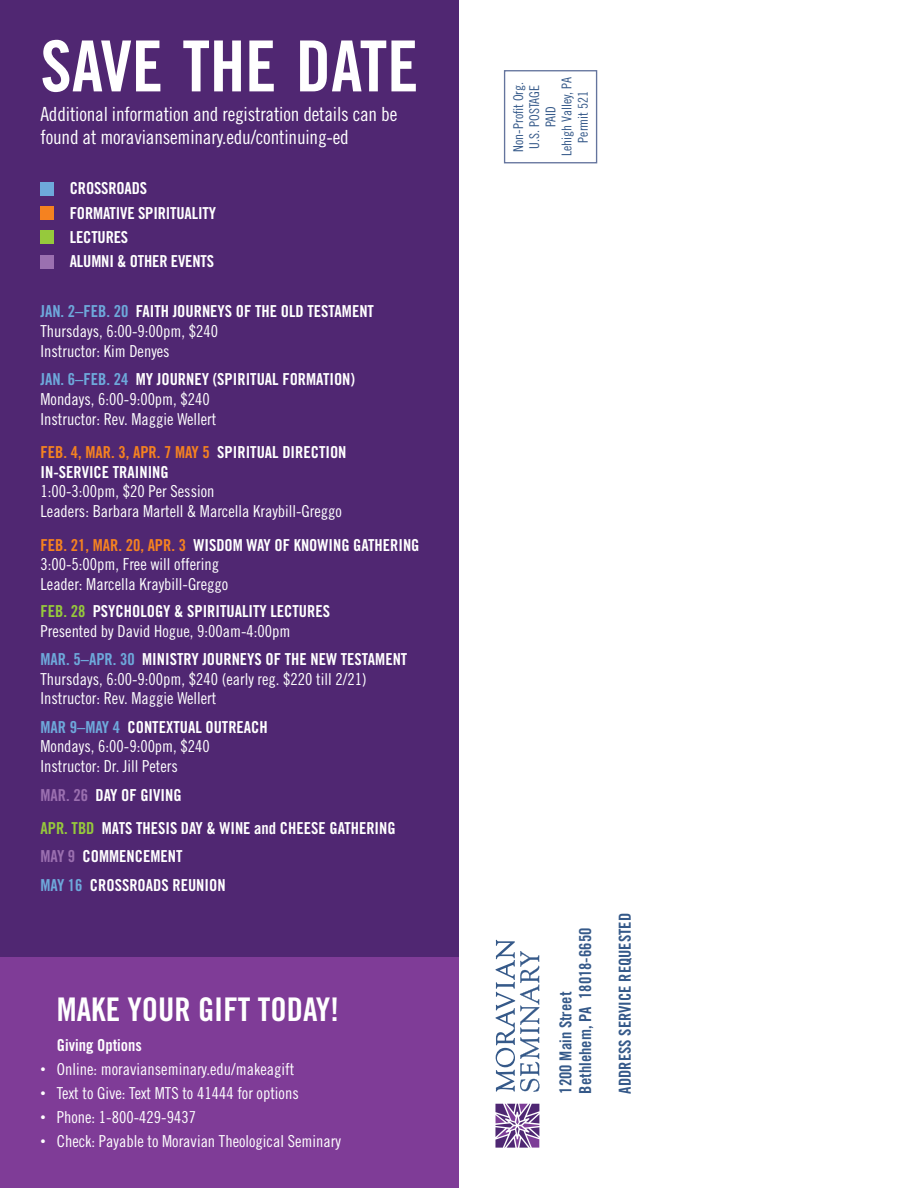
<style>
.page{position:relative;width:918px;height:1188px;background:#fff}
.page>*{position:absolute;margin:0;border:0;box-sizing:border-box;transform-origin:0 0}
.t1{font:70.5px "Trade Gothic LT Std Bd Cn 20";color:#fff}
.t2{font:32.55px "Trade Gothic LT Std Bd Cn 20";color:#fff}
.t3{font:19.5px/23.4px "Trade Gothic LT Std Cn 18";letter-spacing:-.01em;color:#fff}
.t4{font:16.5px/19.8px "Trade Gothic LT Std Cn 18";color:#fff}
.t5{font:16.5px/24.3px "Trade Gothic LT Std Bd Cn 20";color:#fff}
.t6{font:16.5px/19.8px "Trade Gothic LT Std Bd Cn 20";color:#355989}
.t7{font:13.5px/16.2px "Trade Gothic LT Std Cn 18";color:#355989;text-align:center}
.s1{color:#6ea9db}
.s2{color:#f58220}
.s3{color:#96c93c}
.s4{color:#9b70b0}
.s5{font-family:"Trade Gothic LT Std Bd Cn 20";font-size:10.5px}
</style>
<div class="page">
<div style="left:0;top:0;width:459px;height:1188px;background:#502772"></div>
<div style="left:0;top:957px;width:459px;height:231px;background:#7f3c97"></div>
<svg style="left:495px;top:1104px;width:44px;height:44px"></svg>
<svg style="left:495px;top:940px;width:44px;height:152px"></svg>
<div style="left:40px;top:182px;width:14px;height:14px;background:#6ea9db"></div>
<div style="left:41px;top:207px;width:13px;height:13px;background:#f58220"></div>
<div style="left:40px;top:231px;width:14px;height:13px;background:#96c93c"></div>
<div style="left:40px;top:255px;width:14px;height:13px;background:#9b70b0"></div>
<div style="left:504px;top:70px;width:93px;height:93px;border:1px solid #64749d"></div>
<h1 class="t1" style="left:40px;top:23px;width:380px">SAVE THE DATE</h1>
<p class="t3" style="left:40px;top:102px;width:358px">Additional information and registration details can be found at moravianseminary.edu/continuing-ed</p>
<p class="t5" style="left:70px;top:176px;width:148px">CROSSROADS<br>FORMATIVE SPIRITUALITY<br>LECTURES<br>ALUMNI &amp; OTHER EVENTS</p>
<p class="t5" style="left:41px;top:299px;width:335px"><span class="s1">JAN. 2–FEB. 20</span> FAITH JOURNEYS OF THE OLD TESTAMENT</p>
<p class="t4" style="left:41px;top:321px;width:179px">Thursdays, 6:00-9:00pm, $240<br>Instructor: Kim Denyes</p>
<p class="t5" style="left:41px;top:367px;width:316px"><span class="s1">JAN. 6–FEB. 24</span> MY JOURNEY (SPIRITUAL FORMATION)</p>
<p class="t4" style="left:41px;top:389px;width:177px">Mondays, 6:00-9:00pm, $240<br>Instructor: Rev. Maggie Wellert</p>
<p class="t5" style="left:41px;top:442px;width:308px;line-height:19.8px"><span class="s2">FEB. 4, MAR. 3, APR. 7 MAY 5</span> SPIRITUAL DIRECTION<br>IN-SERVICE TRAINING</p>
<p class="t4" style="left:41px;top:482px;width:303px">1:00-3:00pm, $20 Per Session<br>Leaders: Barbara Martell &amp; Marcella Kraybill-Greggo</p>
<p class="t5" style="left:41px;top:532px;width:381px"><span class="s2">FEB. 21, MAR. 20, APR. 3</span> WISDOM WAY OF KNOWING GATHERING</p>
<p class="t4" style="left:41px;top:554px;width:189px">3:00-5:00pm, Free will offering<br>Leader: Marcella Kraybill-Greggo</p>
<p class="t5" style="left:41px;top:599px;width:291px"><span class="s3">FEB. 28</span> PSYCHOLOGY &amp; SPIRITUALITY LECTURES</p>
<p class="t4" style="left:41px;top:621px;width:252px">Presented by David Hogue, 9:00am-4:00pm</p>
<p class="t5" style="left:41px;top:647px;width:368px"><span class="s1">MAR. 5–APR. 30</span> MINISTRY JOURNEYS OF THE NEW TESTAMENT</p>
<p class="t4" style="left:41px;top:669px;width:328px">Thursdays, 6:00-9:00pm, $240 (early reg. $220 till 2/21)<br>Instructor: Rev. Maggie Wellert</p>
<p class="t5" style="left:41px;top:714px;width:229px"><span class="s1">MAR 9–MAY 4</span> CONTEXTUAL OUTREACH</p>
<p class="t4" style="left:41px;top:736px;width:171px">Mondays, 6:00-9:00pm, $240<br>Instructor: Dr. Jill Peters</p>
<p class="t5" style="left:41px;top:778px;width:357px;line-height:33.3px"><span class="s4">MAR. 26</span> DAY OF GIVING<br><span class="s3">APR. TBD</span> MATS THESIS DAY &amp; WINE and CHEESE GATHERING</p>
<p class="t5" style="left:41px;top:842px;width:187px;line-height:28.2px"><span class="s4">MAY 9</span> COMMENCEMENT<br><span class="s1">MAY 16</span> CROSSROADS REUNION</p>
<h2 class="t2" style="left:57px;top:990px;width:284px">MAKE YOUR GIFT TODAY!</h2>
<p class="t5" style="left:57px;top:1033px;width:87px">Giving Options</p>
<p class="t4" style="left:40px;top:1059px;width:255px"><span class="s5">•</span> Online: moravianseminary.edu/makeagift</p>
<p class="t4" style="left:40px;top:1083px;width:260px"><span class="s5">•</span> Text to Give: Text MTS to 41444 for options</p>
<p class="t4" style="left:40px;top:1107px;width:157px"><span class="s5">•</span> Phone: 1-800-429-9437</p>
<p class="t4" style="left:40px;top:1131px;width:302px"><span class="s5">•</span> Check: Payable to Moravian Theological Seminary</p>
<p class="t7" style="left:510px;top:156px;width:80px;rotate:-90deg">Non-Profit Org.<br>U.S. POSTAGE<br>PAID<br>Lehigh Valley, PA<br>Permit 521</p>
<p class="t6" style="left:555px;top:1094px;width:167px;rotate:-90deg">1200 Main Street<br>Bethlehem, PA 18018-6650</p>
<p class="t6" style="left:615px;top:1094px;width:182px;rotate:-90deg">ADDRESS SERVICE REQUESTED</p>
</div>
